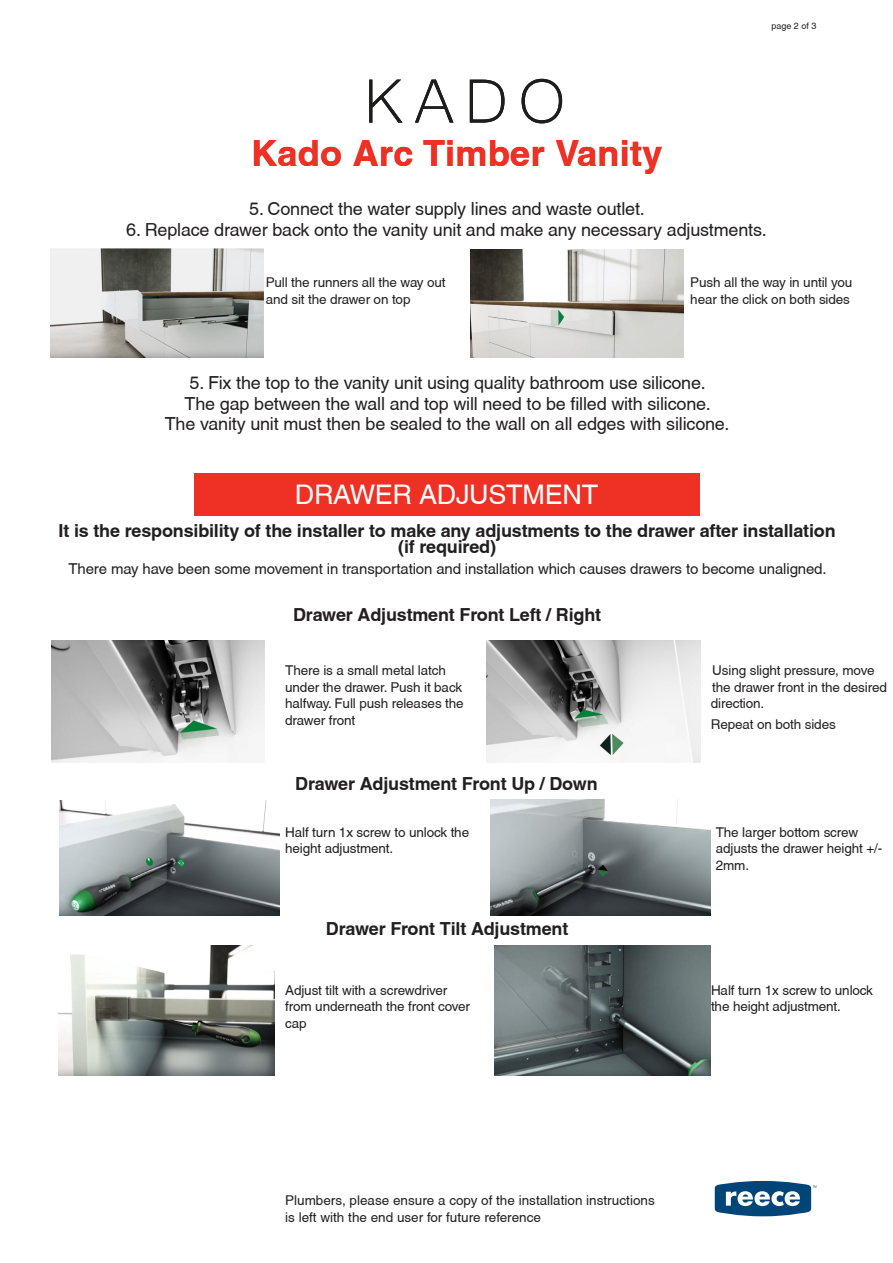
<style>
.page{position:relative;width:893px;height:1263px;background:#fff}
.page>*{position:absolute;margin:0;border:0;box-sizing:border-box;transform-origin:0 0}
.t1{font:80.4px "Microsoft Yi Baiti";color:#1d1d1b}
.t2{font:700 36px "Helvetica";letter-spacing:.01em;color:#ee3124}
.L3_Body{font:27px "Helvetica";letter-spacing:-.01em;color:#fff}
.L3_Body-2{font:18px "Helvetica";letter-spacing:-.01em;color:#231f20}
.L3_Body-3{font:700 18px/16.5px "Helvetica";letter-spacing:-.01em;color:#231f20;text-align:center}
.L3_Body-4{font:15px "Helvetica";letter-spacing:-.01em;color:#231f20}
.L3_Body-5{font:13.5px/16.5px "Helvetica";letter-spacing:-.01em;color:#231f20}
.t3{font:9px "Helvetica";color:#231f20}
</style>
<div class="page">
<img style="left:50px;top:249px;width:213px;height:108px">
<img style="left:470px;top:249px;width:213px;height:108px">
<div style="left:194px;top:473px;width:505px;height:43px;background:#ee3124"></div>
<img style="left:51px;top:641px;width:214px;height:122px">
<img style="left:486px;top:641px;width:214px;height:122px">
<img style="left:60px;top:800px;width:220px;height:116px">
<img style="left:490px;top:800px;width:221px;height:116px">
<img style="left:59px;top:945px;width:215px;height:131px">
<img style="left:495px;top:945px;width:216px;height:131px">
<svg style="left:715px;top:1181px;width:101px;height:35px"></svg>
<h1 class="t1" style="left:364px;top:54px;width:203px">KADO</h1>
<h2 class="t2" style="left:251px;top:132px;width:413px">Kado Arc Timber Vanity</h2>
<p class="t3" style="left:771px;top:21px;width:47px">page 2 of 3</p>
<p class="L3_Body-2" style="left:249px;top:199px;width:397px">5. Connect the water supply lines and waste outlet.</p>
<p class="L3_Body-2" style="left:126px;top:219px;width:642px">6. Replace drawer back onto the vanity unit and make any necessary adjustments.</p>
<p class="L3_Body-5" style="left:266px;top:274px;width:181px">Pull the runners all the way out and sit the drawer on top</p>
<p class="L3_Body-5" style="left:690px;top:274px;width:163px">Push all the way in until you hear the click on both sides</p>
<p class="L3_Body-2" style="left:190px;top:372px;width:518px">5. Fix the top to the vanity unit using quality bathroom use silicone.</p>
<p class="L3_Body-2" style="left:185px;top:393px;width:528px">The gap between the wall and top will need to be filled with silicone.</p>
<p class="L3_Body-2" style="left:165px;top:414px;width:566px">The vanity unit must then be sealed to the wall on all edges with silicone.</p>
<p class="L3_Body" style="left:295px;top:479px;width:305px">DRAWER ADJUSTMENT</p>
<p class="L3_Body-3" style="left:59px;top:522px;width:779px">It is the responsibility of the installer to make any adjustments to the drawer after installation (if required)</p>
<p class="L3_Body-4" style="left:69px;top:560px;width:759px">There may have been some movement in transportation and installation which causes drawers to become unaligned.</p>
<p class="L3_Body-3" style="left:293px;top:606px;width:310px">Drawer Adjustment Front Left / Right</p>
<p class="L3_Body-5" style="left:285px;top:662px;width:180px">There is a small metal latch under the drawer. Push it back halfway. Full push releases the drawer front</p>
<p class="L3_Body-5" style="left:711px;top:662px;width:178px">Using slight pressure, move the drawer front in the desired direction.</p>
<p class="L3_Body-5" style="left:711px;top:716px;width:127px">Repeat on both sides</p>
<p class="L3_Body-3" style="left:295px;top:775px;width:304px">Drawer Adjustment Front Up / Down</p>
<p class="L3_Body-5" style="left:285px;top:823px;width:185px">Half turn 1x screw to unlock the height adjustment.</p>
<p class="L3_Body-5" style="left:716px;top:823px;width:168px">The larger bottom screw adjusts the drawer height +/-<br>2mm.</p>
<p class="L3_Body-3" style="left:326px;top:920px;width:244px">Drawer Front Tilt Adjustment</p>
<p class="L3_Body-5" style="left:285px;top:982px;width:186px">Adjust tilt with a screwdriver from underneath the front cover cap</p>
<p class="L3_Body-5" style="left:711px;top:982px;width:163px">Half turn 1x screw to unlock the height adjustment.</p>
<p class="L3_Body-5" style="left:285px;top:1192px;width:371px">Plumbers, please ensure a copy of the installation instructions is left with the end user for future reference</p>
</div>
